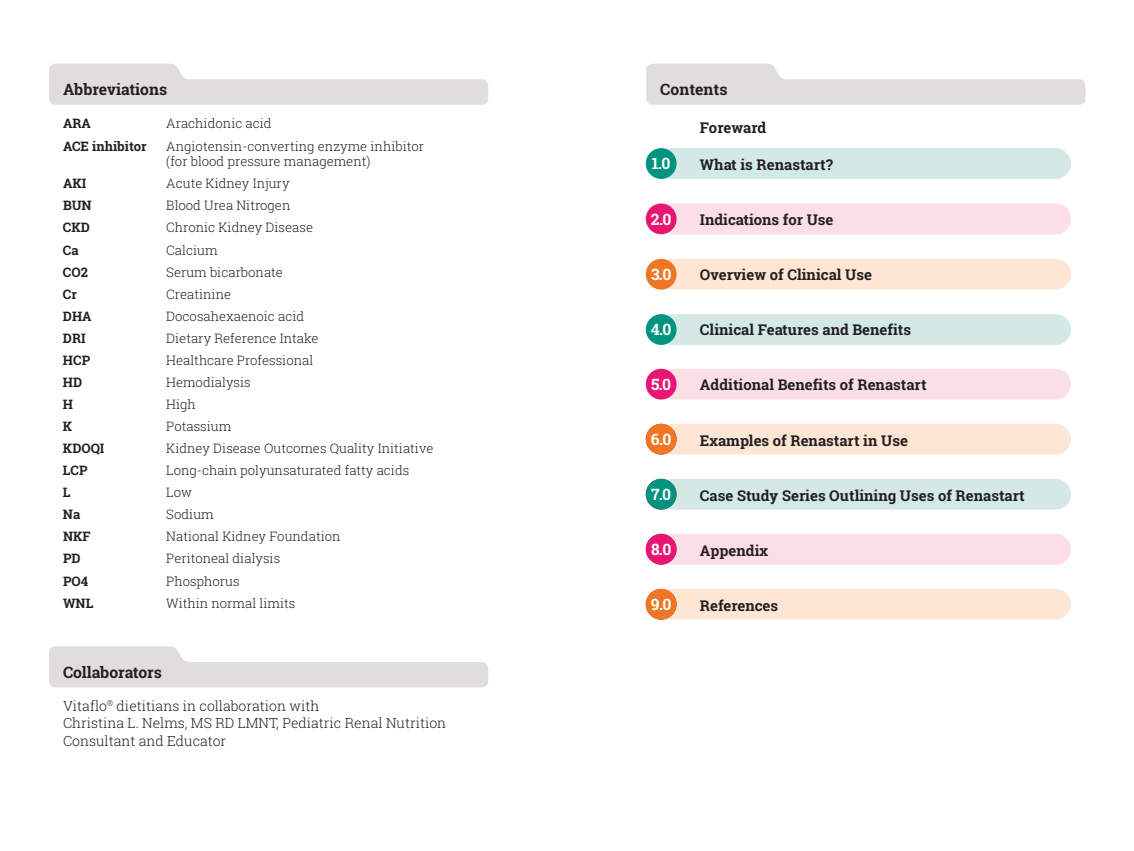
<style>
.page{position:relative;width:1134px;height:851px;background:#fff}
.page>*{position:absolute;margin:0;border:0;box-sizing:border-box;transform-origin:0 0}
.t1{font:700 15.75px "Roboto Slab";color:#231f20}
.t2{font:700 15.75px "Roboto Slab";color:#fff}
.t3{font:700 15.58px "Roboto Slab";color:#fff}
.t4{font:700 14.88px "Roboto Slab";color:#231f20}
.t5{font:300 14px/17.5px "Roboto Slab";color:#231f20}
.t6{font:300 13.12px/15.8px "Roboto Slab";color:#231f20}
.t7{font:700 13.12px "Roboto Slab";color:#231f20}
</style>
<div class="page">
<div style="left:657px;top:203px;width:414px;height:31px;background:#fbdfe4;border-radius:15px"></div>
<div style="left:646px;top:203px;width:31px;height:31px;background:#e91575;border-radius:50%"></div>
<div style="left:657px;top:148px;width:414px;height:31px;background:#d3e9e5;border-radius:15px"></div>
<div style="left:657px;top:314px;width:414px;height:31px;background:#d3e9e5;border-radius:15px"></div>
<div style="left:646px;top:148px;width:31px;height:31px;background:#00937f;border-radius:50%"></div>
<div style="left:657px;top:259px;width:414px;height:30px;background:#fde7d4;border-radius:15px"></div>
<div style="left:646px;top:259px;width:31px;height:30px;background:#ee7625;border-radius:50%"></div>
<div style="left:646px;top:314px;width:31px;height:31px;background:#00937f;border-radius:50%"></div>
<div style="left:657px;top:369px;width:414px;height:30px;background:#fbdfe4;border-radius:15px"></div>
<div style="left:646px;top:369px;width:31px;height:30px;background:#e91575;border-radius:50%"></div>
<div style="left:657px;top:424px;width:414px;height:30px;background:#fde7d4;border-radius:15px"></div>
<div style="left:646px;top:424px;width:31px;height:30px;background:#ee7625;border-radius:50%"></div>
<div style="left:657px;top:479px;width:414px;height:30px;background:#d3e9e5;border-radius:15px"></div>
<div style="left:646px;top:479px;width:31px;height:30px;background:#00937f;border-radius:50%"></div>
<div style="left:657px;top:534px;width:414px;height:30px;background:#fbdfe4;border-radius:15px"></div>
<div style="left:646px;top:534px;width:31px;height:30px;background:#e91575;border-radius:50%"></div>
<div style="left:657px;top:589px;width:414px;height:30px;background:#fde7d4;border-radius:15px"></div>
<div style="left:646px;top:589px;width:31px;height:30px;background:#ee7625;border-radius:50%"></div>
<svg style="left:646px;top:64px;width:440px;height:41px"></svg>
<svg style="left:49px;top:64px;width:439px;height:41px"></svg>
<svg style="left:49px;top:646px;width:439px;height:41px"></svg>
<p class="t1" style="left:63px;top:79px;width:106px">Abbreviations</p>
<p class="t1" style="left:660px;top:79px;width:69px">Contents</p>
<p class="t7" style="left:63px;top:115px;width:29px">ARA</p>
<p class="t6" style="left:166px;top:115px;width:107px">Arachidonic acid</p>
<p class="t7" style="left:63px;top:137px;width:85px">ACE inhibitor</p>
<p class="t6" style="left:166px;top:137px;width:259px">Angiotensin-converting enzyme inhibitor (for blood pressure management)</p>
<p class="t7" style="left:63px;top:175px;width:25px">AKI</p>
<p class="t6" style="left:166px;top:175px;width:125px">Acute Kidney Injury</p>
<p class="t7" style="left:63px;top:197px;width:30px">BUN</p>
<p class="t6" style="left:166px;top:197px;width:126px">Blood Urea Nitrogen</p>
<p class="t7" style="left:63px;top:219px;width:28px">CKD</p>
<p class="t6" style="left:166px;top:219px;width:148px">Chronic Kidney Disease</p>
<p class="t7" style="left:63px;top:241px;width:17px">Ca</p>
<p class="t6" style="left:166px;top:241px;width:53px">Calcium</p>
<p class="t7" style="left:63px;top:263px;width:27px">CO2</p>
<p class="t6" style="left:166px;top:263px;width:118px">Serum bicarbonate</p>
<p class="t7" style="left:63px;top:285px;width:16px">Cr</p>
<p class="t6" style="left:166px;top:286px;width:66px">Creatinine</p>
<p class="t7" style="left:63px;top:307px;width:30px">DHA</p>
<p class="t6" style="left:166px;top:308px;width:140px">Docosahexaenoic acid</p>
<p class="t7" style="left:63px;top:329px;width:24px">DRI</p>
<p class="t6" style="left:166px;top:330px;width:154px">Dietary Reference Intake</p>
<p class="t7" style="left:63px;top:351px;width:29px">HCP</p>
<p class="t6" style="left:166px;top:352px;width:149px">Healthcare Professional</p>
<p class="t7" style="left:63px;top:373px;width:21px">HD</p>
<p class="t6" style="left:166px;top:374px;width:86px">Hemodialysis</p>
<p class="t7" style="left:63px;top:395px;width:12px">H</p>
<p class="t6" style="left:166px;top:396px;width:31px">High</p>
<p class="t7" style="left:63px;top:417px;width:11px">K</p>
<p class="t6" style="left:166px;top:418px;width:67px">Potassium</p>
<p class="t7" style="left:63px;top:439px;width:43px">KDOQI</p>
<p class="t6" style="left:166px;top:440px;width:269px">Kidney Disease Outcomes Quality Initiative</p>
<p class="t7" style="left:63px;top:461px;width:26px">LCP</p>
<p class="t6" style="left:166px;top:462px;width:245px">Long-chain polyunsaturated fatty acids</p>
<p class="t7" style="left:63px;top:483px;width:9px">L</p>
<p class="t6" style="left:166px;top:484px;width:27px">Low</p>
<p class="t7" style="left:63px;top:505px;width:19px">Na</p>
<p class="t6" style="left:166px;top:506px;width:49px">Sodium</p>
<p class="t7" style="left:63px;top:527px;width:29px">NKF</p>
<p class="t6" style="left:166px;top:528px;width:176px">National Kidney Foundation</p>
<p class="t7" style="left:63px;top:549px;width:19px">PD</p>
<p class="t6" style="left:166px;top:550px;width:116px">Peritoneal dialysis</p>
<p class="t7" style="left:63px;top:571px;width:27px">PO4</p>
<p class="t6" style="left:166px;top:572px;width:75px">Phosphorus</p>
<p class="t7" style="left:63px;top:593px;width:32px">WNL</p>
<p class="t6" style="left:166px;top:594px;width:131px">Within normal limits</p>
<p class="t1" style="left:63px;top:661px;width:100px">Collaborators</p>
<p class="t5" style="left:63px;top:696px;width:385px">Vitaflo<sup>®</sup> dietitians in collaboration with<br>Christina L. Nelms, MS RD LMNT, Pediatric Renal Nutrition<br>Consultant and Educator</p>
<p class="t2" style="left:652px;top:153px;width:20px">1.0</p>
<p class="t4" style="left:700px;top:117px;width:68px">Foreward</p>
<p class="t4" style="left:700px;top:154px;width:134px">What is Renastart?</p>
<p class="t2" style="left:651px;top:208px;width:22px">2.0</p>
<p class="t4" style="left:700px;top:209px;width:135px">Indications for Use</p>
<p class="t2" style="left:651px;top:263px;width:22px">3.0</p>
<p class="t4" style="left:700px;top:264px;width:174px">Overview of Clinical Use</p>
<p class="t2" style="left:651px;top:319px;width:22px">4.0</p>
<p class="t4" style="left:700px;top:319px;width:213px">Clinical Features and Benefits</p>
<p class="t2" style="left:651px;top:373px;width:22px">5.0</p>
<p class="t4" style="left:700px;top:375px;width:228px">Additional Benefits of Renastart</p>
<p class="t3" style="left:651px;top:428px;width:22px">6.0</p>
<p class="t4" style="left:700px;top:430px;width:209px">Examples of Renastart in Use</p>
<p class="t3" style="left:651px;top:483px;width:10px">6</p>
<p class="t2" style="left:651px;top:483px;width:22px">7.0</p>
<p class="t4" style="left:700px;top:485px;width:326px">Case Study Series Outlining Uses of Renastart</p>
<p class="t3" style="left:651px;top:538px;width:10px">6</p>
<p class="t2" style="left:651px;top:538px;width:22px">8.0</p>
<p class="t4" style="left:700px;top:540px;width:70px">Appendix</p>
<p class="t3" style="left:651px;top:593px;width:10px">6</p>
<p class="t2" style="left:651px;top:593px;width:22px">9.0</p>
<p class="t4" style="left:700px;top:595px;width:80px">References</p>
</div>
